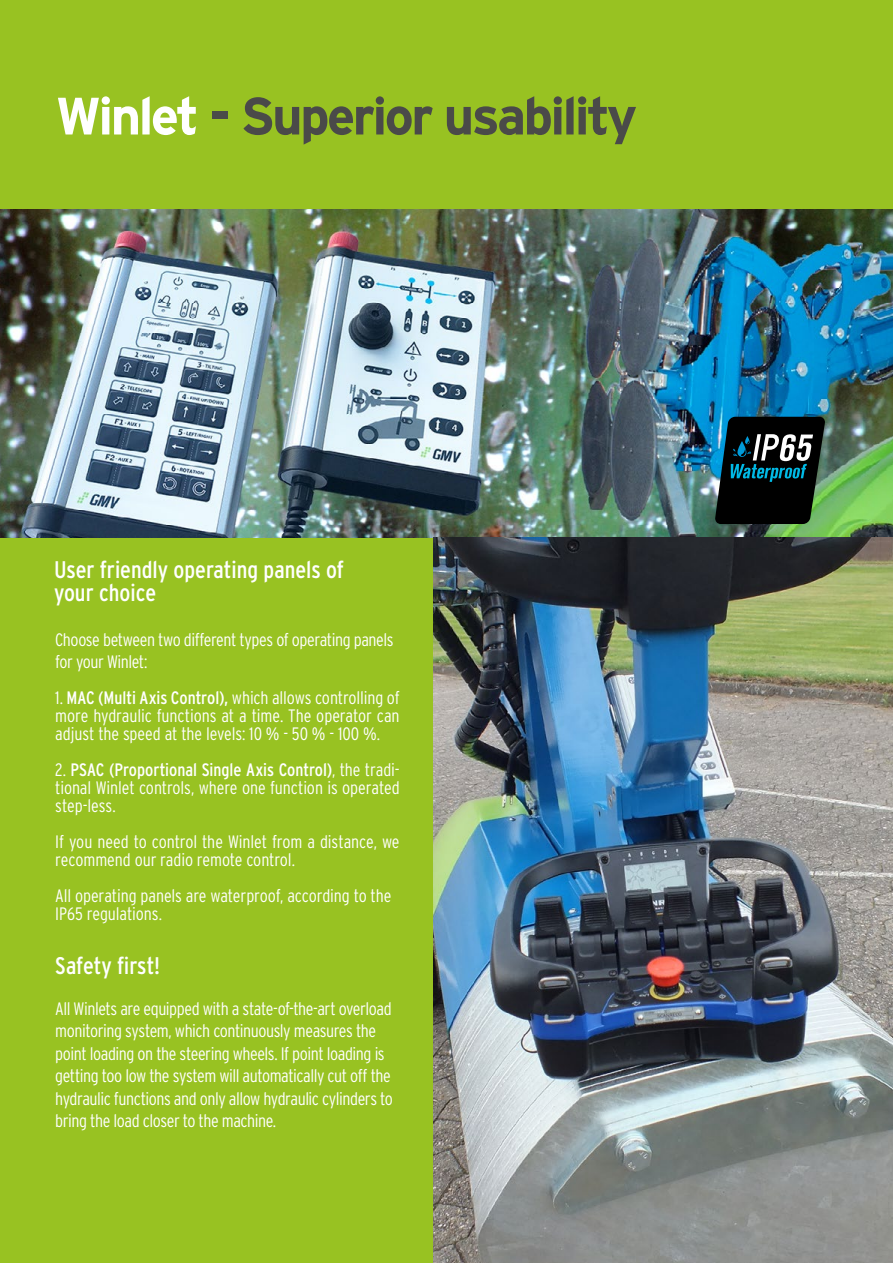
<style>
.page{position:relative;width:893px;height:1263px;background:#fff}
.page>*{position:absolute;margin:0;border:0;box-sizing:border-box;transform-origin:0 0}
.t1{font:700 52.5px "Interstate";letter-spacing:-.05em;color:#4a4a49}
.t2{font:condensed 24px/22.5px "Interstate";color:#fff}
.t3{font:300 condensed 18px/22.5px "Interstate";letter-spacing:-.02em;color:#fff}
.s1{color:#fff}
.s2{font-weight:400}
</style>
<div class="page">
<div style="left:0;top:0;width:893px;height:209px;background:#98c222"></div>
<div style="left:0;top:538px;width:434px;height:725px;background:#98c222"></div>
<img style="left:0;top:209px;width:893px;height:329px">
<img style="left:434px;top:538px;width:459px;height:725px">
<svg style="left:715px;top:417px;width:110px;height:107px;background:#1a2f31"></svg>
<h1 class="t1" style="left:55px;top:87px;width:584px"><span class="s1">Winlet</span> - Superior usability</h1>
<h2 class="t2" style="left:54px;top:558px;width:291px">User friendly operating panels of your choice</h2>
<p class="t3" style="left:55px;top:628px;width:340px">Choose between two different types of operating panels for your Winlet:</p>
<p class="t3" style="left:55px;top:689px;width:346px;line-height:18px;text-align:justify">1. <span class="s2">MAC (Multi Axis Control),</span> which allows controlling of more hydraulic functions at a time. The operator can adjust the speed at the levels: 10 % - 50 % - 100 %.</p>
<p class="t3" style="left:55px;top:761px;width:346px;line-height:18px;text-align:justify">2. <span class="s2">PSAC (Proportional Single Axis Control)</span>, the tradi&shy;tional Winlet controls, where one function is operated step-less.</p>
<p class="t3" style="left:55px;top:833px;width:346px;line-height:18px">If you need to control the Winlet from a distance, we recommend our radio remote control.</p>
<p class="t3" style="left:55px;top:887px;width:338px;line-height:18px">All operating panels are waterproof, according to the<br>IP65 regulations.</p>
<h2 class="t2" style="left:55px;top:954px;width:106px">Safety first!</h2>
<p class="t3" style="left:55px;top:997px;width:339px">All Winlets are equipped with a state-of-the-art overload monitoring system, which continuously measures the point loading on the steering wheels. If point loading is getting too low the system will automatically cut off the hydraulic functions and only allow hydraulic cylinders to bring the load closer to the machine.</p>
</div>
